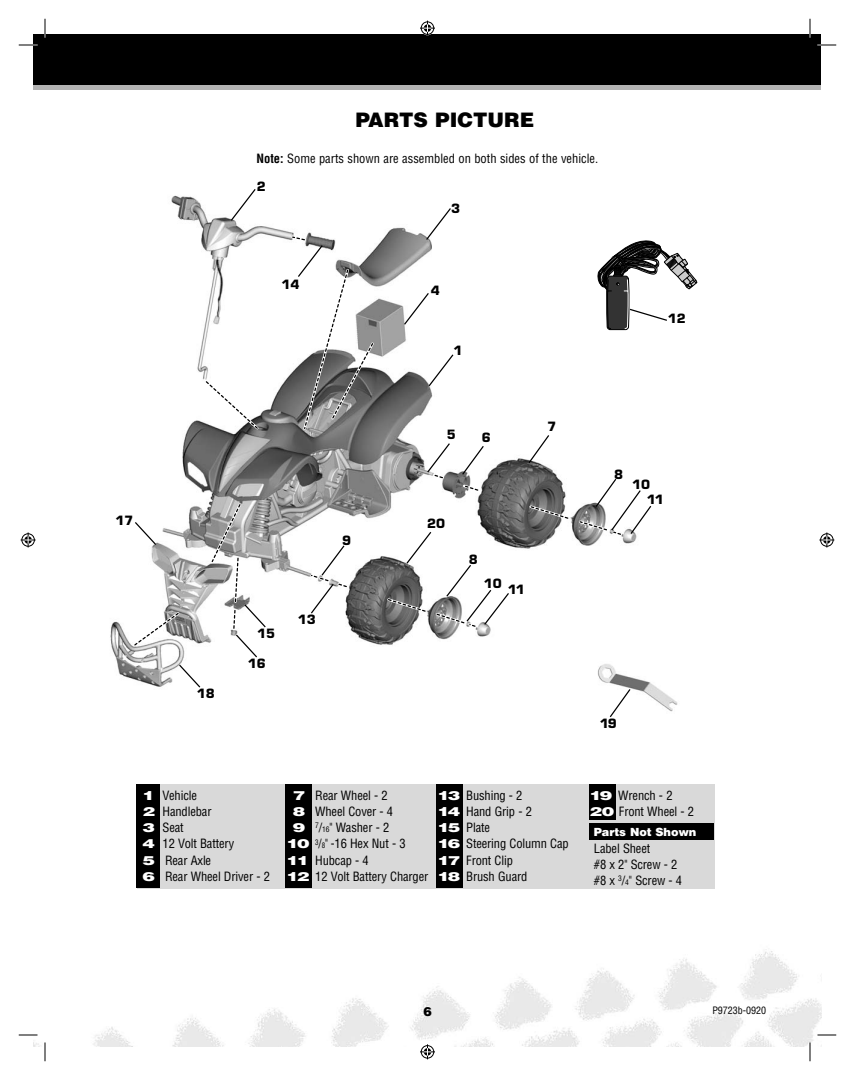
<style>
.page{position:relative;width:855px;height:1080px;background:#fff}
.page>*{position:absolute;margin:0;border:0;box-sizing:border-box;transform-origin:0 0}
.t1{font:900 20px "Helvetica LT Std";color:#000}
.t2{font:condensed 12.5px/16.2px "Helvetica LT Std";letter-spacing:-.01em;color:#000}
.t3{font:700 12.5px "Eurostile LT Std";color:#000}
.t4{font:condensed 12.5px "Helvetica LT Std";letter-spacing:-.01em;color:#000;scale:.92 1}
.t5{font:900 12.5px "Helvetica LT Std";color:#000}
.t6{font:900 11.25px "Helvetica LT Std";letter-spacing:-.01em;color:#fff}
.t7{font:condensed 10px "Helvetica LT Std";color:#000}
.s1{font-weight:700}
.s2{font-weight:900;font-stretch:normal;color:#fff}
.s3{font-size:7.5px}
</style>
<div class="page">
<img style="left:34px;top:849px;width:787px;height:197px">
<div style="left:34px;top:84px;width:787px;height:6px;background:#b3b3b3"></div>
<div style="left:34px;top:34px;width:787px;height:50px;background:#000"></div>
<img style="left:110px;top:195px;width:588px;height:492px">
<svg style="left:461px;top:483px;width:20px;height:10px"></svg>
<svg style="left:528px;top:503px;width:43px;height:18px"></svg>
<svg style="left:202px;top:378px;width:59px;height:54px"></svg>
<svg style="left:131px;top:610px;width:51px;height:38px"></svg>
<div style="left:137px;top:784px;width:577px;height:105px;background:#d9d9d9"></div>
<div style="left:436px;top:784px;width:26px;height:104px;background:#000"></div>
<div style="left:589px;top:824px;width:125px;height:16px;background:#000"></div>
<div style="left:285px;top:784px;width:26px;height:104px;background:#000"></div>
<div style="left:136px;top:784px;width:24px;height:104px;background:#000"></div>
<svg style="left:597px;top:239px;width:100px;height:91px"></svg>
<svg style="left:461px;top:445px;width:24px;height:31px"></svg>
<svg style="left:426px;top:442px;width:25px;height:39px"></svg>
<svg style="left:527px;top:434px;width:23px;height:31px"></svg>
<svg style="left:178px;top:663px;width:24px;height:25px"></svg>
<div style="left:590px;top:784px;width:26px;height:36px;background:#000"></div>
<img style="left:596px;top:662px;width:83px;height:50px">
<svg style="left:308px;top:544px;width:41px;height:71px"></svg>
<svg style="left:385px;top:530px;width:125px;height:99px"></svg>
<svg style="left:577px;top:477px;width:76px;height:60px"></svg>
<svg style="left:427px;top:353px;width:28px;height:35px"></svg>
<svg style="left:403px;top:292px;width:27px;height:34px"></svg>
<svg style="left:425px;top:207px;width:27px;height:34px"></svg>
<svg style="left:290px;top:234px;width:86px;height:198px"></svg>
<svg style="left:230px;top:189px;width:27px;height:33px"></svg>
<svg style="left:209px;top:501px;width:58px;height:158px"></svg>
<svg style="left:134px;top:521px;width:23px;height:25px"></svg>
<svg style="left:609px;top:688px;width:23px;height:30px"></svg>
<svg style="left:19px;top:44px;width:19px;height:2px"></svg>
<svg style="left:818px;top:44px;width:18px;height:2px"></svg>
<svg style="left:19px;top:1034px;width:19px;height:2px"></svg>
<svg style="left:818px;top:1034px;width:18px;height:2px"></svg>
<svg style="left:44px;top:19px;width:2px;height:19px"></svg>
<svg style="left:44px;top:1042px;width:2px;height:19px"></svg>
<svg style="left:809px;top:19px;width:2px;height:19px"></svg>
<svg style="left:809px;top:1042px;width:2px;height:19px"></svg>
<svg style="left:420px;top:21px;width:15px;height:15px"></svg>
<svg style="left:420px;top:1044px;width:15px;height:15px"></svg>
<svg style="left:21px;top:532px;width:15px;height:16px"></svg>
<svg style="left:819px;top:532px;width:15px;height:16px"></svg>
<h1 class="t1" style="left:355px;top:113px;width:180px">PARTS PICTURE</h1>
<p class="t2" style="left:257px;top:152px;width:343px"><span class="s1">Note:</span> Some parts shown are assembled on both sides of the vehicle.</p>
<p class="t3" style="left:257px;top:181px;width:10px">2</p>
<p class="t3" style="left:451px;top:202px;width:10px">3</p>
<p class="t3" style="left:281px;top:278px;width:19px">14</p>
<p class="t3" style="left:431px;top:285px;width:10px">4</p>
<p class="t3" style="left:453px;top:345px;width:11px">1</p>
<p class="t3" style="left:668px;top:313px;width:19px">12</p>
<p class="t3" style="left:115px;top:515px;width:19px">17</p>
<p class="t3" style="left:197px;top:688px;width:20px">18</p>
<p class="t3" style="left:342px;top:534px;width:11px">9</p>
<p class="t3" style="left:257px;top:628px;width:19px">15</p>
<p class="t3" style="left:248px;top:657px;width:19px">16</p>
<p class="t3" style="left:298px;top:613px;width:19px">13</p>
<p class="t3" style="left:447px;top:429px;width:11px">5</p>
<p class="t3" style="left:482px;top:431px;width:11px">6</p>
<p class="t3" style="left:547px;top:420px;width:11px">7</p>
<p class="t3" style="left:427px;top:518px;width:20px">20</p>
<p class="t3" style="left:469px;top:554px;width:11px">8</p>
<p class="t3" style="left:484px;top:578px;width:20px">10</p>
<p class="t3" style="left:508px;top:584px;width:19px">11</p>
<p class="t3" style="left:614px;top:468px;width:11px">8</p>
<p class="t3" style="left:632px;top:478px;width:19px">10</p>
<p class="t3" style="left:647px;top:494px;width:19px">11</p>
<p class="t3" style="left:600px;top:717px;width:18px">19</p>
<p class="t2" style="left:143px;top:789px;width:129px"><span class="s2">1</span> Vehicle<br><span class="s2">2</span> Handlebar<br><span class="s2">3</span> Seat<br><span class="s2">4</span> 12 Volt Battery<br><span class="s2">5</span> Rear Axle<br><span class="s2">6</span> Rear Wheel Driver - 2</p>
<p class="t2" style="left:293px;top:789px;width:96px"><span class="s2">7</span> Rear Wheel - 2</p>
<p class="t2" style="left:293px;top:805px;width:102px"><span class="s2">8</span> Wheel Cover - 4</p>
<p class="t2" style="left:293px;top:821px;width:98px"><span class="s2">9</span> <sup>7</sup>/<span class="s3">16</span>" Washer - 2</p>
<p class="t4" style="left:286px;top:840px;width:131px"><span class="s2">10</span> <sup>3</sup>/<span class="s3">8</span>" -16 Hex Nut - 3</p>
<p class="t2" style="left:286px;top:854px;width:84px"><span class="s2">11</span> Hubcap - 4</p>
<p class="t2" style="left:286px;top:870px;width:143px"><span class="s2">12</span> 12 Volt Battery Charger</p>
<p class="t2" style="left:438px;top:789px;width:133px"><span class="s2">13</span> Bushing - 2<br><span class="s2">14</span> Hand Grip - 2<br><span class="s2">15</span> Plate<br><span class="s2">16</span> Steering Column Cap<br><span class="s2">17</span> Front Clip<br><span class="s2">18</span> Brush Guard</p>
<p class="t2" style="left:590px;top:789px;width:106px"><span class="s2">19</span> Wrench - 2<br><span class="s2">20</span> Front Wheel - 2</p>
<p class="t6" style="left:594px;top:828px;width:104px">Parts Not Shown</p>
<p class="t2" style="left:594px;top:841px;width:90px">Label Sheet<br>#8 x 2" Screw - 2 #8 x <sup>3</sup>/<span class="s3">4</span>" Screw - 4</p>
<p class="t5" style="left:423px;top:1007px;width:10px">6</p>
<p class="t7" style="left:712px;top:1007px;width:55px">P9723b-0920</p>
</div>
